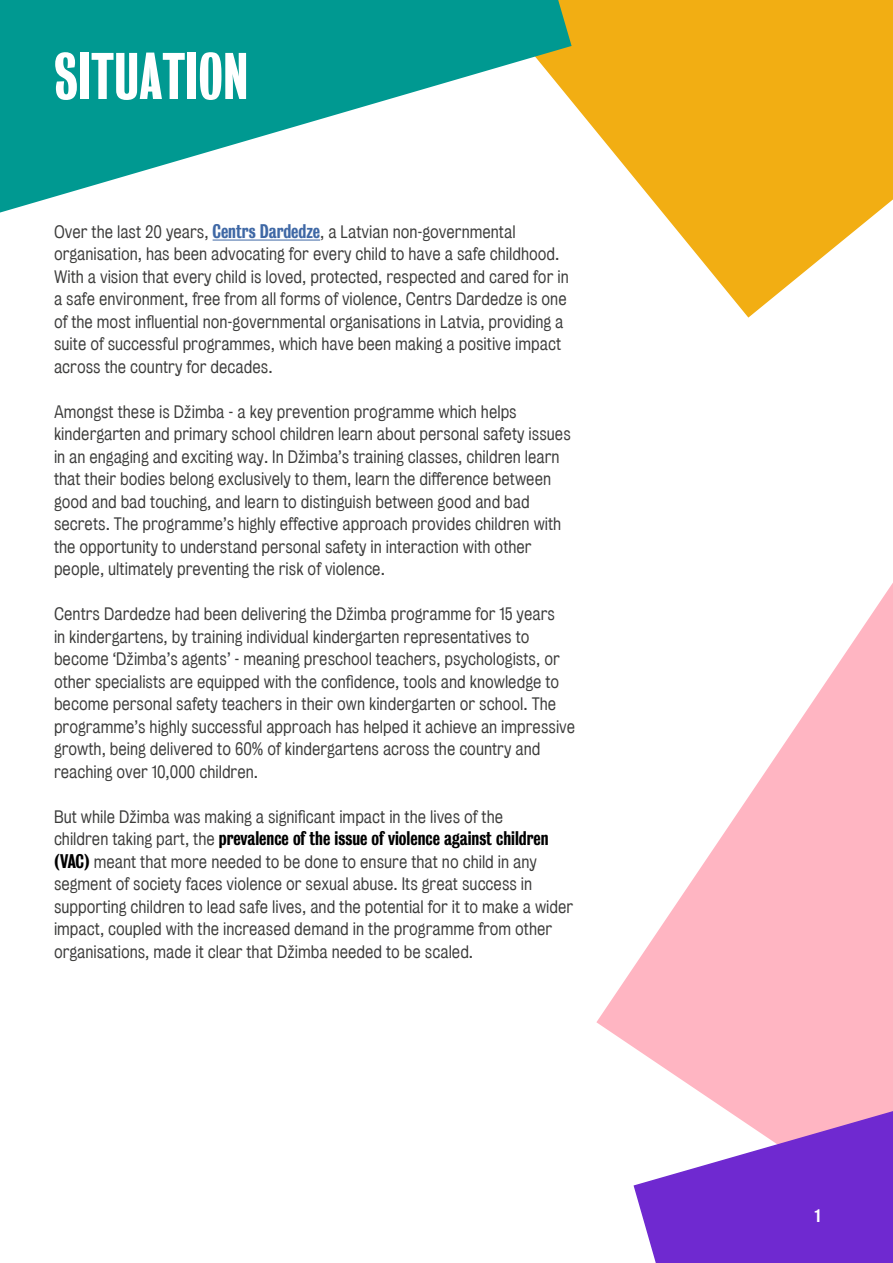
<style>
.page{position:relative;width:893px;height:1263px;background:#fff}
.page>*{position:absolute;margin:0;border:0;box-sizing:border-box;transform-origin:0 0}
.t1{font:60px "Bureau Grotesque One Five";color:#fff}
.t2{font:500 18px "Bureau Grot Condensed";color:#000}
.t3{font:16.5px/22.5px "Bureau Grotesque Five One";color:#3c3c3b}
.t4{font:500 16.5px "Bureau Grot Condensed";color:#fff}
.s1{font-family:"Bureau Grot Condensed";font-weight:500;font-size:18px;color:#3f68a5}
.s2{font-family:"Bureau Grotesque Five One";font-weight:400;font-size:16.5px;color:#3c3c3b}
.s3{font-family:"Bureau Grot Condensed";font-weight:500;font-size:18px;color:#000}
</style>
<div class="page">
<svg style="left:572px;top:0;width:321px;height:318px"></svg>
<svg style="left:0;top:0;width:572px;height:213px;fill:#009991"></svg>
<hr style="left:213px;top:240px;width:107px;height:1px;background:#3f68a5">
<svg style="left:596px;top:583px;width:297px;height:521px;fill:#ffb5c2"></svg>
<svg style="left:633px;top:1104px;width:260px;height:159px"></svg>
<h1 class="t1" style="left:54px;top:43px;width:196px">SITUATION</h1>
<p class="t3" style="left:54px;top:220px;width:516px">Over the last 20 years, <span class="s1">Centrs Dardedze</span>, a Latvian non-governmental organisation, has been advocating for every child to have a safe childhood.<br>With a vision that every child is loved, protected, respected and cared for in a safe environment, free from all forms of violence, Centrs Dardedze is one of the most influential non-governmental organisations in Latvia, providing a suite of successful programmes, which have been making a positive impact across the country for decades.</p>
<p class="t3" style="left:54px;top:400px;width:518px">Amongst these is Džimba - a key prevention programme which helps kindergarten and primary school children learn about personal safety issues in an engaging and exciting way. In Džimba’s training classes, children learn that their bodies belong exclusively to them, learn the difference between good and bad touching, and learn to distinguish between good and bad secrets. The programme’s highly effective approach provides children with the opportunity to understand personal safety in interaction with other people, ultimately preventing the risk of violence.</p>
<p class="t3" style="left:54px;top:603px;width:523px">Centrs Dardedze had been delivering the Džimba programme for 15 years<br>in kindergartens, by training individual kindergarten representatives to become ‘Džimba’s agents’ - meaning preschool teachers, psychologists, or other specialists are equipped with the confidence, tools and knowledge to become personal safety teachers in their own kindergarten or school. The programme’s highly successful approach has helped it achieve an impressive growth, being delivered to 60% of kindergartens across the country and reaching over 10,000 children.</p>
<p class="t3" style="left:54px;top:805px;width:451px">But while Džimba was making a significant impact in the lives of the</p>
<p class="t2" style="left:54px;top:828px;width:496px"><span class="s2">children taking part, the</span> prevalence of the issue of violence against children</p>
<p class="t3" style="left:54px;top:850px;width:521px"><span class="s3">(VAC)</span> meant that more needed to be done to ensure that no child in any segment of society faces violence or sexual abuse. Its great success in supporting children to lead safe lives, and the potential for it to make a wider impact, coupled with the increased demand in the programme from other organisations, made it clear that Džimba needed to be scaled.</p>
<p class="t4" style="left:815px;top:1206px;width:7px">1</p>
</div>
